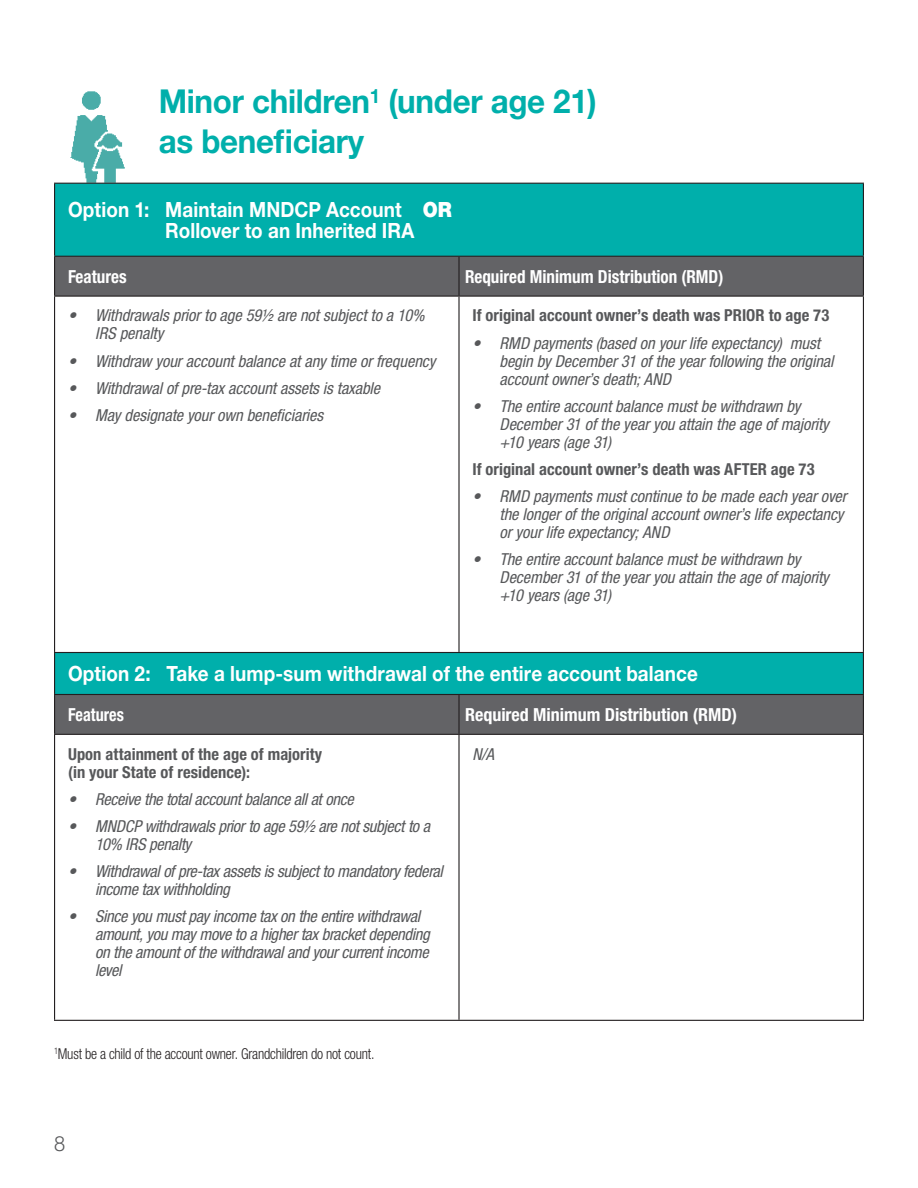
<style>
.page{position:relative;width:918px;height:1188px;background:#fff}
.page>*{position:absolute;margin:0;border:0;box-sizing:border-box;transform-origin:0 0}
.t1{font:700 33px/39.6px "Helvetica Neue LT Std";letter-spacing:-.01em;color:#00afab;scale:.95 1}
.H3_White{font:700 21px/21px "Helvetica Neue LT Std";letter-spacing:.005em;color:#fff;scale:.9 1}
.t2{font:300 21px "Helvetica Neue LT Std";color:#57585a;scale:.95 1}
.Table_Header{font:700 condensed 18px "Helvetica Neue LT Std";color:#fff;scale:.95 1}
.Table_Header-2{font:700 condensed 18px "Helvetica Neue LT Std";color:#fff}
.H2_white{font:700 condensed 18px "Helvetica Neue LT Std";color:#fff;scale:.9 1}
.Body_copy_80K{font:italic condensed 16.5px/18px "Helvetica Neue LT Std";letter-spacing:-.01em;color:#57585a}
.table_text{font:700 condensed 16.5px/18px "Helvetica Neue LT Std";color:#57585a}
.Body_Copy{font:300 condensed 15px "Helvetica Neue LT Std";letter-spacing:-.015em;color:#231f20;scale:.94 1}
.s1{font-weight:900}
</style>
<div class="page">
<img style="left:54px;top:91px;width:76px;height:92px">
<div style="left:55px;top:184px;width:808px;height:510px;background:#00afab"></div>
<div style="left:55px;top:257px;width:808px;height:39px;background:#636366"></div>
<svg style="left:55px;top:297px;width:808px;height:355px"></svg>
<div style="left:55px;top:695px;width:808px;height:39px;background:#636366"></div>
<svg style="left:55px;top:735px;width:808px;height:285px"></svg>
<hr style="left:54px;top:183px;width:405px;height:1px;background:#231f20">
<hr style="left:54px;top:184px;width:1px;height:72px;background:#231f20">
<hr style="left:459px;top:183px;width:405px;height:1px;background:#231f20">
<hr style="left:54px;top:256px;width:405px;height:1px;background:#231f20">
<hr style="left:54px;top:257px;width:1px;height:39px;background:#231f20">
<hr style="left:54px;top:296px;width:405px;height:1px;background:#231f20">
<hr style="left:54px;top:297px;width:1px;height:355px;background:#231f20">
<hr style="left:54px;top:652px;width:405px;height:1px;background:#231f20">
<hr style="left:54px;top:653px;width:1px;height:41px;background:#231f20">
<hr style="left:54px;top:694px;width:405px;height:1px;background:#231f20">
<hr style="left:54px;top:695px;width:1px;height:39px;background:#231f20">
<hr style="left:54px;top:734px;width:405px;height:1px;background:#231f20">
<hr style="left:54px;top:735px;width:1px;height:285px;background:#231f20">
<hr style="left:54px;top:1020px;width:405px;height:1px;background:#231f20">
<hr style="left:863px;top:184px;width:1px;height:72px;background:#231f20">
<hr style="left:459px;top:256px;width:405px;height:1px;background:#231f20">
<hr style="left:458px;top:257px;width:2px;height:39px;background:#231f20">
<hr style="left:863px;top:257px;width:1px;height:39px;background:#231f20">
<hr style="left:459px;top:296px;width:405px;height:1px;background:#231f20">
<hr style="left:458px;top:297px;width:2px;height:355px;background:#231f20">
<hr style="left:863px;top:297px;width:1px;height:355px;background:#231f20">
<hr style="left:459px;top:652px;width:405px;height:1px;background:#231f20">
<hr style="left:863px;top:653px;width:1px;height:41px;background:#231f20">
<hr style="left:459px;top:694px;width:405px;height:1px;background:#231f20">
<hr style="left:458px;top:695px;width:2px;height:39px;background:#231f20">
<hr style="left:863px;top:695px;width:1px;height:39px;background:#231f20">
<hr style="left:459px;top:734px;width:405px;height:1px;background:#231f20">
<hr style="left:458px;top:735px;width:2px;height:285px;background:#231f20">
<hr style="left:863px;top:735px;width:1px;height:285px;background:#231f20">
<hr style="left:459px;top:1020px;width:405px;height:1px;background:#231f20">
<h1 class="t1" style="left:159px;top:81px;width:463px">Minor children<sup>1</sup> (under age 21) as beneficiary</h1>
<p class="H3_White" style="left:165px;top:198px;width:320px;text-indent:-97px">Option 1: Maintain MNDCP Account <span class="s1">OR<br></span>Rollover to an Inherited IRA</p>
<p class="Table_Header" style="left:68px;top:265px;width:63px">Features</p>
<p class="Table_Header" style="left:465px;top:265px;width:274px">Required Minimum Distribution (RMD)</p>
<p class="Body_copy_80K" style="left:95px;top:307px;width:331px;text-indent:-27px">• Withdrawals prior to age 59½ are not subject to a 10%<br>IRS penalty</p>
<p class="Body_copy_80K" style="left:68px;top:352px;width:369px">• Withdraw your account balance at any time or frequency</p>
<p class="Body_copy_80K" style="left:68px;top:379px;width:314px">• Withdrawal of pre-tax account assets is taxable</p>
<p class="Body_copy_80K" style="left:68px;top:406px;width:257px">• May designate your own beneficiaries</p>
<p class="table_text" style="left:472px;top:306px;width:358px">If original account owner’s death was PRIOR to age 73</p>
<p class="Body_copy_80K" style="left:500px;top:334px;width:336px;text-indent:-27px">• RMD payments (based on your life expectancy) must begin by December 31 of the year following the original account owner’s death; AND</p>
<p class="Body_copy_80K" style="left:500px;top:397px;width:331px;text-indent:-27px">• The entire account balance must be withdrawn by<br>December 31 of the year you attain the age of majority +10 years (age 31)</p>
<p class="table_text" style="left:472px;top:460px;width:344px">If original account owner’s death was AFTER age 73</p>
<p class="Body_copy_80K" style="left:500px;top:488px;width:349px;text-indent:-27px">• RMD payments must continue to be made each year over the longer of the original account owner’s life expectancy or your life expectancy; AND</p>
<p class="Body_copy_80K" style="left:500px;top:551px;width:331px;text-indent:-27px">• The entire account balance must be withdrawn by<br>December 31 of the year you attain the age of majority +10 years (age 31)</p>
<p class="H3_White" style="left:68px;top:663px;width:701px">Option 2: Take a lump-sum withdrawal of the entire account balance</p>
<p class="H2_white" style="left:68px;top:704px;width:64px">Features</p>
<h1 class="Table_Header-2" style="left:465px;top:704px;width:274px">Required Minimum Distribution (RMD)</h1>
<p class="table_text" style="left:68px;top:745px;width:256px">Upon attainment of the age of majority (in your State of residence):</p>
<p class="Body_copy_80K" style="left:68px;top:790px;width:287px">• Receive the total account balance all at once</p>
<p class="Body_copy_80K" style="left:95px;top:818px;width:336px;text-indent:-27px">• MNDCP withdrawals prior to age 59½ are not subject to a<br>10% IRS penalty</p>
<p class="Body_copy_80K" style="left:95px;top:863px;width:349px;text-indent:-27px">• Withdrawal of pre-tax assets is subject to mandatory federal income tax withholding</p>
<p class="Body_copy_80K" style="left:95px;top:908px;width:336px;text-indent:-27px">• Since you must pay income tax on the entire withdrawal amount, you may move to a higher tax bracket depending on the amount of the withdrawal and your current income level</p>
<p class="Body_copy_80K" style="left:472px;top:745px;width:23px">N/A</p>
<p class="Body_Copy" style="left:54px;top:1045px;width:342px"><sup>1</sup>Must be a child of the account owner. Grandchildren do not count.</p>
<p class="t2" style="left:54px;top:1131px;width:13px">8</p>
</div>
